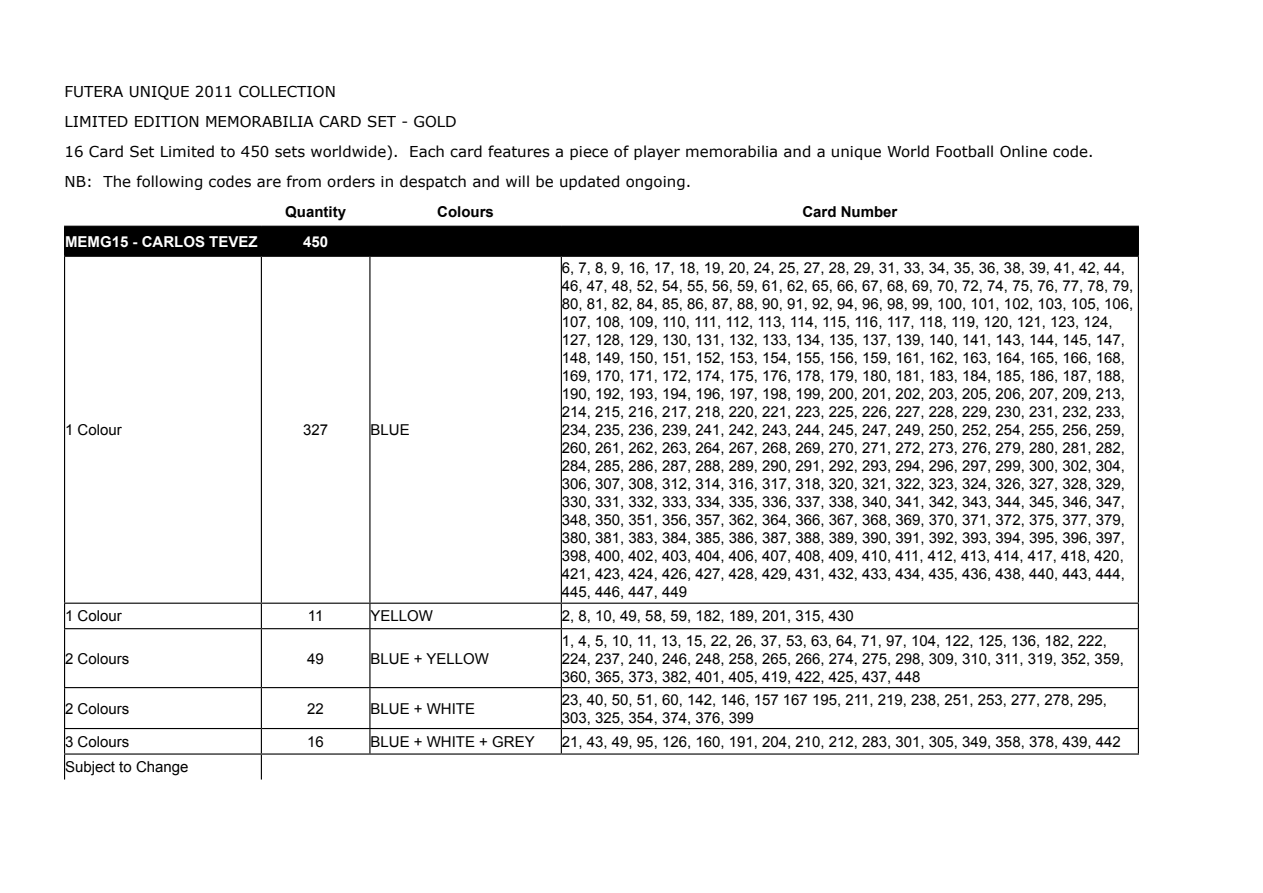
<style>
.page{position:relative;width:1263px;height:893px;background:#fff}
.page>*{position:absolute;margin:0;border:0;box-sizing:border-box;transform-origin:0 0}
.t1{font:15px/18px "Arial";color:#000}
.t2{font:15px/30px "Verdana";color:#000}
.t3{font:700 15px "Arial";color:#000}
.t4{font:700 15px "Arial";color:#fff}
</style>
<div class="page">
<div style="left:64px;top:226px;width:1075px;height:30px;background:#000"></div>
<hr style="left:64px;top:257px;width:1px;height:346px;background:#000">
<hr style="left:64px;top:256px;width:197px;height:1px;background:#000">
<hr style="left:261px;top:256px;width:109px;height:1px;background:#000">
<hr style="left:370px;top:256px;width:191px;height:1px;background:#000">
<hr style="left:561px;top:256px;width:578px;height:1px;background:#000">
<hr style="left:261px;top:257px;width:1px;height:346px;background:#000">
<hr style="left:369px;top:257px;width:1px;height:346px;background:#000">
<hr style="left:561px;top:257px;width:1px;height:346px;background:#000">
<hr style="left:1138px;top:257px;width:1px;height:346px;background:#000">
<svg style="left:64px;top:604px;width:1px;height:24px"></svg>
<hr style="left:64px;top:603px;width:197px;height:1px;background:#000">
<hr style="left:261px;top:603px;width:109px;height:1px;background:#000">
<hr style="left:370px;top:603px;width:191px;height:1px;background:#000">
<hr style="left:561px;top:603px;width:578px;height:1px;background:#000">
<svg style="left:261px;top:604px;width:1px;height:24px"></svg>
<svg style="left:369px;top:604px;width:1px;height:24px"></svg>
<svg style="left:561px;top:604px;width:1px;height:24px"></svg>
<svg style="left:1138px;top:604px;width:1px;height:24px"></svg>
<hr style="left:64px;top:629px;width:1px;height:58px;background:#000">
<hr style="left:64px;top:628px;width:197px;height:1px;background:#000">
<hr style="left:261px;top:628px;width:109px;height:1px;background:#000">
<hr style="left:370px;top:628px;width:191px;height:1px;background:#000">
<hr style="left:561px;top:628px;width:578px;height:1px;background:#000">
<hr style="left:261px;top:629px;width:1px;height:58px;background:#000">
<hr style="left:369px;top:629px;width:1px;height:58px;background:#000">
<hr style="left:561px;top:629px;width:1px;height:58px;background:#000">
<hr style="left:1138px;top:629px;width:1px;height:58px;background:#000">
<hr style="left:64px;top:688px;width:1px;height:40px;background:#000">
<hr style="left:64px;top:687px;width:197px;height:1px;background:#000">
<hr style="left:261px;top:687px;width:109px;height:1px;background:#000">
<hr style="left:370px;top:687px;width:191px;height:1px;background:#000">
<hr style="left:561px;top:687px;width:578px;height:1px;background:#000">
<hr style="left:261px;top:688px;width:1px;height:40px;background:#000">
<hr style="left:369px;top:688px;width:1px;height:40px;background:#000">
<hr style="left:561px;top:688px;width:1px;height:40px;background:#000">
<hr style="left:1138px;top:688px;width:1px;height:40px;background:#000">
<hr style="left:64px;top:728px;width:197px;height:1px;background:#000">
<hr style="left:261px;top:728px;width:109px;height:1px;background:#000">
<hr style="left:370px;top:728px;width:191px;height:1px;background:#000">
<hr style="left:561px;top:728px;width:578px;height:1px;background:#000">
<svg style="left:369px;top:729px;width:1px;height:24px"></svg>
<svg style="left:561px;top:729px;width:1px;height:24px"></svg>
<svg style="left:1138px;top:729px;width:1px;height:24px"></svg>
<hr style="left:64px;top:753px;width:197px;height:2px;background:#000">
<hr style="left:261px;top:753px;width:109px;height:2px;background:#000">
<hr style="left:370px;top:753px;width:191px;height:2px;background:#000">
<hr style="left:561px;top:753px;width:578px;height:2px;background:#000">
<svg style="left:64px;top:729px;width:1px;height:50px"></svg>
<svg style="left:261px;top:729px;width:1px;height:50px"></svg>
<p class="t2" style="left:65px;top:77px;width:1030px">FUTERA UNIQUE 2011 COLLECTION<br>LIMITED EDITION MEMORABILIA CARD SET - GOLD<br>16 Card Set Limited to 450 sets worldwide). Each card features a piece of player memorabilia and a unique World Football Online code.<br>NB: The following codes are from orders in despatch and will be updated ongoing.</p>
<p class="t3" style="left:285px;top:201px;width:62px">Quantity</p>
<p class="t3" style="left:437px;top:201px;width:58px">Colours</p>
<p class="t3" style="left:802px;top:201px;width:97px">Card Number</p>
<p class="t4" style="left:65px;top:231px;width:194px">MEMG15 - CARLOS TEVEZ</p>
<p class="t4" style="left:303px;top:231px;width:27px">450</p>
<p class="t1" style="left:65px;top:421px;width:58px">1 Colour</p>
<p class="t1" style="left:303px;top:421px;width:27px">327</p>
<p class="t1" style="left:370px;top:421px;width:41px">BLUE</p>
<p class="t1" style="left:562px;top:259px;width:573px">6, 7, 8, 9, 16, 17, 18, 19, 20, 24, 25, 27, 28, 29, 31, 33, 34, 35, 36, 38, 39, 41, 42, 44, 46, 47, 48, 52, 54, 55, 56, 59, 61, 62, 65, 66, 67, 68, 69, 70, 72, 74, 75, 76, 77, 78, 79, 80, 81, 82, 84, 85, 86, 87, 88, 90, 91, 92, 94, 96, 98, 99, 100, 101, 102, 103, 105, 106, 107, 108, 109, 110, 111, 112, 113, 114, 115, 116, 117, 118, 119, 120, 121, 123, 124, 127, 128, 129, 130, 131, 132, 133, 134, 135, 137, 139, 140, 141, 143, 144, 145, 147, 148, 149, 150, 151, 152, 153, 154, 155, 156, 159, 161, 162, 163, 164, 165, 166, 168, 169, 170, 171, 172, 174, 175, 176, 178, 179, 180, 181, 183, 184, 185, 186, 187, 188, 190, 192, 193, 194, 196, 197, 198, 199, 200, 201, 202, 203, 205, 206, 207, 209, 213, 214, 215, 216, 217, 218, 220, 221, 223, 225, 226, 227, 228, 229, 230, 231, 232, 233, 234, 235, 236, 239, 241, 242, 243, 244, 245, 247, 249, 250, 252, 254, 255, 256, 259, 260, 261, 262, 263, 264, 267, 268, 269, 270, 271, 272, 273, 276, 279, 280, 281, 282, 284, 285, 286, 287, 288, 289, 290, 291, 292, 293, 294, 296, 297, 299, 300, 302, 304, 306, 307, 308, 312, 314, 316, 317, 318, 320, 321, 322, 323, 324, 326, 327, 328, 329, 330, 331, 332, 333, 334, 335, 336, 337, 338, 340, 341, 342, 343, 344, 345, 346, 347, 348, 350, 351, 356, 357, 362, 364, 366, 367, 368, 369, 370, 371, 372, 375, 377, 379, 380, 381, 383, 384, 385, 386, 387, 388, 389, 390, 391, 392, 393, 394, 395, 396, 397, 398, 400, 402, 403, 404, 406, 407, 408, 409, 410, 411, 412, 413, 414, 417, 418, 420, 421, 423, 424, 426, 427, 428, 429, 431, 432, 433, 434, 435, 436, 438, 440, 443, 444, 445, 446, 447, 449</p>
<p class="t1" style="left:65px;top:607px;width:58px">1 Colour</p>
<p class="t1" style="left:308px;top:607px;width:17px">11</p>
<p class="t1" style="left:370px;top:607px;width:64px">YELLOW</p>
<p class="t1" style="left:562px;top:607px;width:293px">2, 8, 10, 49, 58, 59, 182, 189, 201, 315, 430</p>
<p class="t1" style="left:65px;top:649px;width:66px">2 Colours</p>
<p class="t1" style="left:307px;top:649px;width:18px">49</p>
<p class="t1" style="left:370px;top:649px;width:120px">BLUE + YELLOW</p>
<p class="t1" style="left:562px;top:631px;width:563px">1, 4, 5, 10, 11, 13, 15, 22, 26, 37, 53, 63, 64, 71, 97, 104, 122, 125, 136, 182, 222,<br>224, 237, 240, 246, 248, 258, 265, 266, 274, 275, 298, 309, 310, 311, 319, 352, 359,<br>360, 365, 373, 382, 401, 405, 419, 422, 425, 437, 448</p>
<p class="t1" style="left:65px;top:699px;width:66px">2 Colours</p>
<p class="t1" style="left:307px;top:699px;width:18px">22</p>
<p class="t1" style="left:370px;top:699px;width:106px">BLUE + WHITE</p>
<p class="t1" style="left:562px;top:690px;width:547px">23, 40, 50, 51, 60, 142, 146, 157 167 195, 211, 219, 238, 251, 253, 277, 278, 295,<br>303, 325, 354, 374, 376, 399</p>
<p class="t1" style="left:65px;top:733px;width:66px">3 Colours</p>
<p class="t1" style="left:307px;top:733px;width:18px">16</p>
<p class="t1" style="left:370px;top:733px;width:166px">BLUE + WHITE + GREY</p>
<p class="t1" style="left:562px;top:733px;width:560px">21, 43, 49, 95, 126, 160, 191, 204, 210, 212, 283, 301, 305, 349, 358, 378, 439, 442</p>
<p class="t1" style="left:65px;top:758px;width:125px">Subject to Change</p>
</div>
